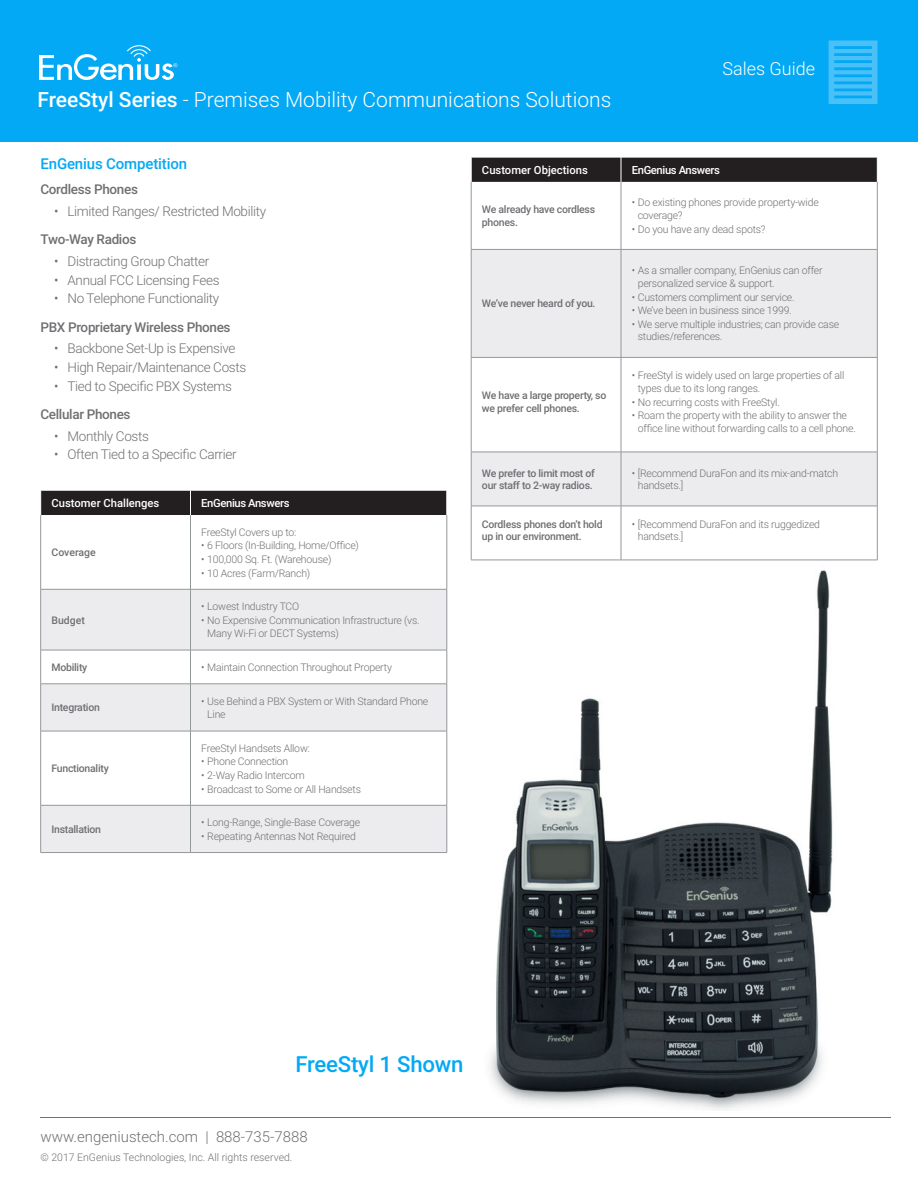
<style>
.page{position:relative;width:918px;height:1188px;background:#fff}
.page>*{position:absolute;margin:0;border:0;box-sizing:border-box;transform-origin:0 0}
.t1{font:500 22.2px "Roboto";letter-spacing:-.01em;color:#03a9f4}
.t2{font:300 21px "Roboto";color:#fff}
.t3{font:300 18px "Roboto";color:#fff}
.t4{font:300 15px "Roboto";color:#6f7073}
.t5{font:500 15px "Roboto";letter-spacing:-.01em;color:#03a9f4}
.t6{font:300 13.5px "Roboto";letter-spacing:-.025em;color:#6f7073}
.t7{font:500 13.5px "Roboto";letter-spacing:-.025em;color:#6f7073}
.t8{font:500 11.25px "Roboto";color:#fff}
.t9{font:500 11.25px "Roboto";letter-spacing:-.035em;color:#fff}
.t10{font:300 10.5px/12.6px "Roboto";letter-spacing:-.02em;color:#6f7073}
.t11{font:500 10.5px/12.6px "Roboto";letter-spacing:-.025em;color:#6f7073}
.t12{font:300 10.5px "Roboto";color:#6f7073}
.t13{font:500 10.5px "Roboto";color:#6f7073}
.s1{font-weight:500}
</style>
<div class="page">
<div style="left:0;top:0;width:918px;height:142px;background:#03a9f4"></div>
<svg style="left:39px;top:45px;width:138px;height:35px"></svg>
<svg style="left:829px;top:40px;width:49px;height:64px"></svg>
<hr style="left:40px;top:1117px;width:851px;height:1px;background:#6f7073">
<img style="left:470px;top:543px;width:363px;height:567px">
<svg style="left:41px;top:515px;width:406px;height:169px"></svg>
<div style="left:41px;top:590px;width:406px;height:60px;background:#ececee"></div>
<svg style="left:41px;top:685px;width:406px;height:167px;fill:#ececee"></svg>
<hr style="left:40px;top:515px;width:1px;height:74px;background:#939899">
<hr style="left:190px;top:515px;width:1px;height:74px;background:#939899">
<hr style="left:447px;top:515px;width:1px;height:74px;background:#939899">
<hr style="left:40px;top:589px;width:150px;height:1px;background:#939899">
<hr style="left:40px;top:589px;width:1px;height:61px;background:#939899">
<hr style="left:190px;top:589px;width:257px;height:1px;background:#939899">
<hr style="left:190px;top:589px;width:1px;height:61px;background:#939899">
<hr style="left:447px;top:589px;width:1px;height:61px;background:#939899">
<hr style="left:40px;top:650px;width:150px;height:1px;background:#939899">
<hr style="left:40px;top:650px;width:1px;height:34px;background:#939899">
<hr style="left:190px;top:650px;width:257px;height:1px;background:#939899">
<hr style="left:190px;top:650px;width:1px;height:34px;background:#939899">
<hr style="left:447px;top:650px;width:1px;height:34px;background:#939899">
<hr style="left:40px;top:684px;width:150px;height:1px;background:#939899">
<hr style="left:40px;top:684px;width:1px;height:47px;background:#939899">
<hr style="left:190px;top:684px;width:257px;height:1px;background:#939899">
<hr style="left:190px;top:684px;width:1px;height:47px;background:#939899">
<hr style="left:447px;top:684px;width:1px;height:47px;background:#939899">
<hr style="left:40px;top:731px;width:150px;height:1px;background:#939899">
<hr style="left:40px;top:731px;width:1px;height:74px;background:#939899">
<hr style="left:190px;top:731px;width:257px;height:1px;background:#939899">
<hr style="left:190px;top:731px;width:1px;height:74px;background:#939899">
<hr style="left:447px;top:731px;width:1px;height:74px;background:#939899">
<hr style="left:40px;top:805px;width:150px;height:1px;background:#939899">
<hr style="left:40px;top:805px;width:1px;height:47px;background:#939899">
<hr style="left:190px;top:805px;width:257px;height:1px;background:#939899">
<hr style="left:190px;top:805px;width:1px;height:47px;background:#939899">
<hr style="left:447px;top:805px;width:1px;height:47px;background:#939899">
<hr style="left:40px;top:852px;width:150px;height:1px;background:#939899">
<hr style="left:190px;top:852px;width:257px;height:1px;background:#939899">
<div style="left:40px;top:490px;width:407px;height:25px;background:#231f20"></div>
<svg style="left:472px;top:182px;width:405px;height:378px"></svg>
<div style="left:472px;top:250px;width:405px;height:107px;background:#ececee"></div>
<div style="left:472px;top:453px;width:405px;height:53px;background:#ececee"></div>
<hr style="left:471px;top:182px;width:1px;height:67px;background:#939899">
<hr style="left:621px;top:182px;width:1px;height:67px;background:#939899">
<hr style="left:877px;top:182px;width:1px;height:67px;background:#939899">
<hr style="left:471px;top:249px;width:150px;height:1px;background:#939899">
<hr style="left:471px;top:250px;width:1px;height:107px;background:#939899">
<hr style="left:621px;top:249px;width:257px;height:1px;background:#939899">
<hr style="left:621px;top:250px;width:1px;height:107px;background:#939899">
<hr style="left:877px;top:250px;width:1px;height:107px;background:#939899">
<hr style="left:471px;top:357px;width:150px;height:1px;background:#939899">
<hr style="left:471px;top:358px;width:1px;height:94px;background:#939899">
<hr style="left:621px;top:357px;width:257px;height:1px;background:#939899">
<hr style="left:621px;top:358px;width:1px;height:94px;background:#939899">
<hr style="left:877px;top:358px;width:1px;height:94px;background:#939899">
<hr style="left:471px;top:452px;width:150px;height:1px;background:#939899">
<hr style="left:471px;top:452px;width:1px;height:54px;background:#939899">
<hr style="left:621px;top:452px;width:257px;height:1px;background:#939899">
<hr style="left:621px;top:452px;width:1px;height:54px;background:#939899">
<hr style="left:877px;top:452px;width:1px;height:54px;background:#939899">
<hr style="left:471px;top:506px;width:150px;height:1px;background:#939899">
<hr style="left:471px;top:506px;width:1px;height:54px;background:#939899">
<hr style="left:621px;top:506px;width:257px;height:1px;background:#939899">
<hr style="left:621px;top:506px;width:1px;height:54px;background:#939899">
<hr style="left:877px;top:506px;width:1px;height:54px;background:#939899">
<hr style="left:471px;top:560px;width:150px;height:1px;background:#939899">
<hr style="left:621px;top:560px;width:257px;height:1px;background:#939899">
<svg style="left:471px;top:157px;width:407px;height:25px;background:#2b2728"></svg>
<p class="t2" style="left:38px;top:85px;width:575px"><span class="s1">FreeStyl Series</span> - Premises Mobility Communications Solutions</p>
<h3 class="t3" style="left:722px;top:56px;width:94px">Sales Guide</h3>
<p class="t5" style="left:40px;top:153px;width:148px">EnGenius Competition</p>
<p class="t7" style="left:40px;top:180px;width:99px">Cordless Phones</p>
<p class="t6" style="left:54px;top:202px;width:214px">• Limited Ranges/ Restricted Mobility</p>
<p class="t7" style="left:40px;top:230px;width:97px">Two-Way Radios</p>
<p class="t6" style="left:54px;top:252px;width:157px">• Distracting Group Chatter</p>
<p class="t6" style="left:54px;top:270px;width:167px">• Annual FCC Licensing Fees</p>
<p class="t6" style="left:54px;top:289px;width:167px">• No Telephone Functionality</p>
<p class="t7" style="left:40px;top:317px;width:192px">PBX Proprietary Wireless Phones</p>
<p class="t6" style="left:54px;top:339px;width:183px">• Backbone Set-Up is Expensive</p>
<p class="t6" style="left:54px;top:358px;width:194px">• High Repair/Maintenance Costs</p>
<p class="t6" style="left:54px;top:376px;width:180px">• Tied to Specific PBX Systems</p>
<p class="t7" style="left:40px;top:405px;width:92px">Cellular Phones</p>
<p class="t6" style="left:54px;top:426px;width:96px">• Monthly Costs</p>
<p class="t6" style="left:54px;top:445px;width:184px">• Often Tied to a Specific Carrier</p>
<p class="t8" style="left:51px;top:495px;width:109px">Customer Challenges</p>
<p class="t9" style="left:201px;top:495px;width:90px">EnGenius Answers</p>
<p class="t13" style="left:51px;top:545px;width:46px">Coverage</p>
<p class="t10" style="left:201px;top:525px;width:97px">FreeStyl Covers up to:</p>
<p class="t10" style="left:201px;top:539px;width:159px">• 6 Floors (In-Building, Home/Office)</p>
<p class="t10" style="left:201px;top:553px;width:132px">• 100,000 Sq. Ft. (Warehouse)</p>
<p class="t10" style="left:201px;top:566px;width:111px">• 10 Acres (Farm/Ranch)</p>
<p class="t11" style="left:51px;top:613px;width:35px">Budget</p>
<p class="t10" style="left:201px;top:600px;width:100px">• Lowest Industry TCO</p>
<p class="t10" style="left:207px;top:614px;width:214px;text-indent:-6px">• No Expensive Communication Infrastructure (vs.<br>Many Wi-Fi or DECT Systems)</p>
<p class="t11" style="left:51px;top:660px;width:37px">Mobility</p>
<p class="t10" style="left:201px;top:660px;width:192px">• Maintain Connection Throughout Property</p>
<p class="t11" style="left:51px;top:701px;width:50px">Integration</p>
<p class="t10" style="left:207px;top:695px;width:223px;text-indent:-6px">• Use Behind a PBX System or With Standard Phone<br>Line</p>
<p class="t11" style="left:51px;top:762px;width:59px">Functionality</p>
<p class="t11" style="left:51px;top:822px;width:51px">Installation</p>
<p class="t10" style="left:201px;top:741px;width:110px">FreeStyl Handsets Allow:</p>
<p class="t10" style="left:201px;top:755px;width:89px">• Phone Connection</p>
<p class="t10" style="left:201px;top:769px;width:105px">• 2-Way Radio Intercom</p>
<p class="t10" style="left:201px;top:782px;width:161px">• Broadcast to Some or All Handsets</p>
<p class="t10" style="left:201px;top:816px;width:160px">• Long-Range, Single-Base Coverage</p>
<p class="t10" style="left:201px;top:829px;width:156px">• Repeating Antennas Not Required</p>
<p class="t8" style="left:482px;top:162px;width:107px">Customer Objections</p>
<p class="t9" style="left:632px;top:162px;width:90px">EnGenius Answers</p>
<p class="t11" style="left:482px;top:203px;width:115px">We already have cordless phones.</p>
<p class="t10" style="left:638px;top:196px;width:183px;text-indent:-6px">• Do existing phones provide property-wide coverage?</p>
<p class="t10" style="left:632px;top:222px;width:135px">• Do you have any dead spots?</p>
<p class="t11" style="left:482px;top:297px;width:115px">We’ve never heard of you.</p>
<p class="t11" style="left:482px;top:389px;width:126px">We have a large property, so we prefer cell phones.</p>
<p class="t10" style="left:638px;top:264px;width:186px;text-indent:-6px">• As a smaller company, EnGenius can offer personalized service &amp; support.</p>
<p class="t10" style="left:632px;top:290px;width:164px">• Customers compliment our service.</p>
<p class="t10" style="left:632px;top:304px;width:162px">• We’ve been in business since 1999.</p>
<p class="t10" style="left:638px;top:317px;width:203px;text-indent:-6px">• We serve multiple industries; can provide case studies/references.</p>
<p class="t10" style="left:638px;top:369px;width:208px;text-indent:-6px">• FreeStyl is widely used on large properties of all types due to its long ranges.</p>
<p class="t10" style="left:632px;top:395px;width:150px">• No recurring costs with FreeStyl.</p>
<p class="t10" style="left:638px;top:409px;width:220px;text-indent:-6px">• Roam the property with the ability to answer the office line without forwarding calls to a cell phone.</p>
<p class="t11" style="left:482px;top:466px;width:114px">We prefer to limit most of our staff to 2-way radios.</p>
<p class="t10" style="left:638px;top:466px;width:202px;text-indent:-6px">• [Recommend DuraFon and its mix-and-match handsets.]</p>
<p class="t11" style="left:482px;top:517px;width:122px">Cordless phones don’t hold up in our environment.</p>
<p class="t10" style="left:638px;top:517px;width:184px;text-indent:-6px">• [Recommend DuraFon and its ruggedized handsets.]</p>
<p class="t1" style="left:295px;top:1048px;width:170px">FreeStyl 1 Shown</p>
<h3 class="t4" style="left:40px;top:1126px;width:269px">www.engeniustech.com | 888-735-7888</h3>
<p class="t12" style="left:40px;top:1150px;width:253px">© 2017 EnGenius Technologies, Inc. All rights reserved.</p>
</div>
